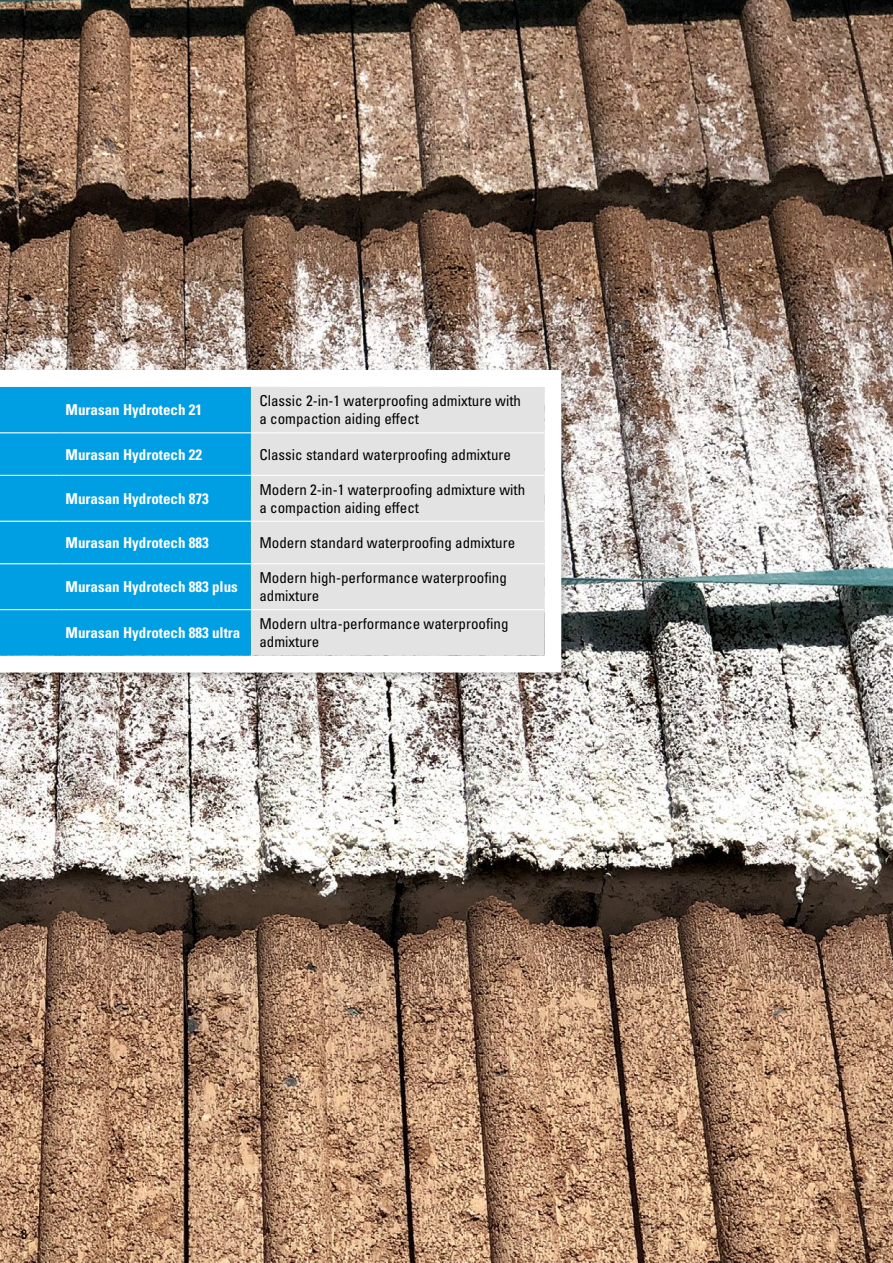
<style>
.page{position:relative;width:893px;height:1263px;background:#fff}
.page>*{position:absolute;margin:0;border:0;box-sizing:border-box;transform-origin:0 0}
.t1{font:condensed 15px/18px "Univers LT Pro";color:#000}
.t2{font:700 condensed 15px "Univers LT Pro";color:#fff}
.t3{font:condensed 13.5px "Univers LT Pro";color:#000}
</style>
<div class="page">
<img style="left:0;top:0;width:893px;height:1263px">
<div style="left:0;top:368px;width:569px;height:312px;background:#000;opacity:.2"></div>
<svg style="left:0;top:370px;width:561px;height:302px"></svg>
<div style="left:0;top:387px;width:251px;height:268px;background:#009ee3"></div>
<div style="left:251px;top:387px;width:293px;height:268px;background:#e3e3e3"></div>
<hr style="left:0;top:432px;width:60px;height:1px;background:#fff">
<hr style="left:60px;top:432px;width:191px;height:1px;background:#fff">
<hr style="left:251px;top:432px;width:293px;height:1px;background:#fff">
<hr style="left:0;top:475px;width:60px;height:1px;background:#fff">
<hr style="left:60px;top:475px;width:191px;height:1px;background:#fff">
<hr style="left:251px;top:475px;width:293px;height:1px;background:#fff">
<hr style="left:0;top:521px;width:60px;height:1px;background:#fff">
<hr style="left:60px;top:521px;width:191px;height:1px;background:#fff">
<hr style="left:251px;top:521px;width:293px;height:1px;background:#fff">
<hr style="left:0;top:563px;width:60px;height:1px;background:#fff">
<hr style="left:60px;top:563px;width:191px;height:1px;background:#fff">
<hr style="left:251px;top:563px;width:293px;height:1px;background:#fff">
<hr style="left:0;top:609px;width:60px;height:1px;background:#fff">
<hr style="left:60px;top:609px;width:191px;height:1px;background:#fff">
<hr style="left:251px;top:609px;width:293px;height:1px;background:#fff">
<p class="t2" style="left:66px;top:401px;width:138px">Murasan Hydrotech 21</p>
<p class="t1" style="left:259px;top:392px;width:263px">Classic 2-in-1 waterproofing admixture with a compaction aiding effect</p>
<p class="t2" style="left:66px;top:445px;width:138px">Murasan Hydrotech 22</p>
<p class="t1" style="left:259px;top:445px;width:253px">Classic standard waterproofing admixture</p>
<p class="t2" style="left:66px;top:489px;width:145px">Murasan Hydrotech 873</p>
<p class="t1" style="left:259px;top:480px;width:267px">Modern 2-in-1 waterproofing admixture with a compaction aiding effect</p>
<p class="t2" style="left:66px;top:533px;width:145px">Murasan Hydrotech 883</p>
<p class="t1" style="left:259px;top:533px;width:257px">Modern standard waterproofing admixture</p>
<p class="t2" style="left:66px;top:578px;width:174px">Murasan Hydrotech 883 plus</p>
<p class="t1" style="left:259px;top:569px;width:249px">Modern high-performance waterproofing admixture</p>
<p class="t2" style="left:66px;top:623px;width:176px">Murasan Hydrotech 883 ultra</p>
<p class="t1" style="left:259px;top:614px;width:251px">Modern ultra-performance waterproofing admixture</p>
<p class="t3" style="left:21px;top:1226px;width:7px">8</p>
</div>
